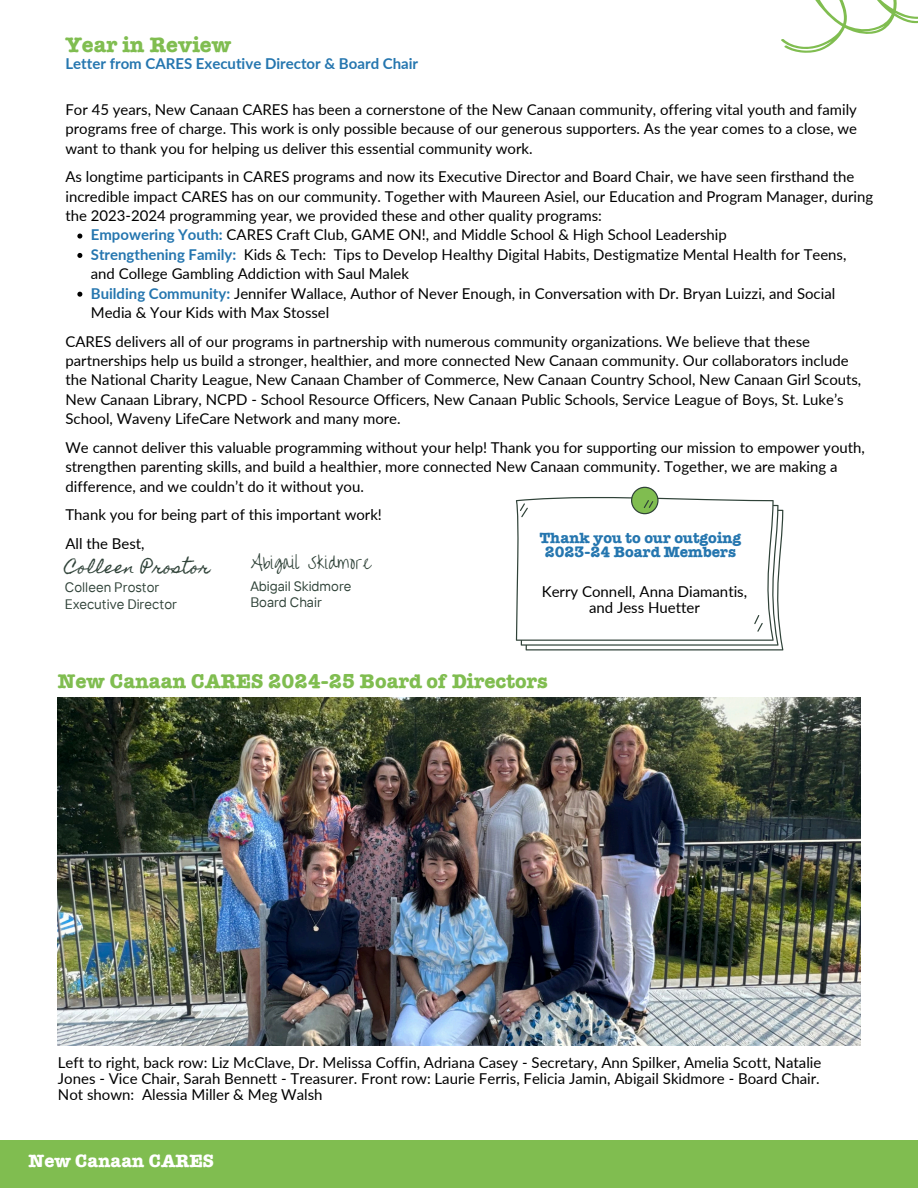
<style>
.page{position:relative;width:918px;height:1188px;background:#fff}
.page>*{position:absolute;margin:0;border:0;box-sizing:border-box;transform-origin:0 0}
.t1{font:700 21.15px "American Typewriter ITC Pro";color:#80bd50}
.t2{font:700 19.95px "American Typewriter ITC Pro";color:#80bd50}
.t3{font:700 18px "American Typewriter ITC Pro";color:#fff}
.t4{font:16.35px "Overthe Rainbow";letter-spacing:.02em;color:#2f4238}
.t5{font:16.35px "Homemade Apple";letter-spacing:.02em;color:#2f4238}
.t6{font:15px/19.4px "Lato";color:#000}
.t7{font:700 15px "Lato";color:#2576af}
.t8{font:700 15px/14.7px "American Typewriter ITC Pro";color:#2576af;text-align:center}
.t9{font:13.65px "TT Interphases";color:#2f4238}
.s1{font-weight:700;color:#2576af}
</style>
<div class="page">
<div style="left:0;top:1140px;width:918px;height:48px;background:#80bd50"></div>
<svg style="left:781px;top:0;width:137px;height:53px"></svg>
<img style="left:58px;top:698px;width:802px;height:347px">
<svg style="left:516px;top:487px;width:267px;height:163px"></svg>
<svg style="left:77px;top:234px;width:5px;height:5px"></svg>
<svg style="left:77px;top:253px;width:5px;height:5px"></svg>
<svg style="left:77px;top:292px;width:5px;height:5px"></svg>
<p class="t1" style="left:66px;top:37px;width:167px">Year in Review</p>
<p class="t7" style="left:66px;top:54px;width:354px">Letter from CARES Executive Director &amp; Board Chair</p>
<h4 class="t6" style="left:66px;top:99px;width:793px;text-align:justify">For 45 years, New Canaan CARES has been a cornerstone of the New Canaan community, offering vital youth and family programs free of charge. This work is only possible because of our generous supporters. As the year comes to a close, we want to thank you for helping us deliver this essential community work.</h4>
<p class="t6" style="left:66px;top:167px;width:809px">As longtime participants in CARES programs and now its Executive Director and Board Chair, we have seen firsthand the incredible impact CARES has on our community. Together with Maureen Asiel, our Education and Program Manager, during the 2023-2024 programming year, we provided these and other quality programs:</p>
<p class="t6" style="left:91px;top:225px;width:638px"><span class="s1">Empowering Youth:</span> CARES Craft Club, GAME ON!, and Middle School &amp; High School Leadership</p>
<p class="t7" style="left:91px;top:245px;width:147px">Strengthening Family:</p>
<p class="t6" style="left:91px;top:244px;width:757px;text-indent:153px">Kids &amp; Tech: Tips to Develop Healthy Digital Habits, Destigmatize Mental Health for Teens, and College Gambling Addiction with Saul Malek<br><span class="s1">Building Community:</span> Jennifer Wallace, Author of Never Enough, in Conversation with Dr. Bryan Luizzi, and Social</p>
<p class="t6" style="left:66px;top:298px;width:746px;line-height:28.8px;text-indent:25px">Media &amp; Your Kids with Max Stossel<br>CARES delivers all of our programs in partnership with numerous community organizations. We believe that these</p>
<p class="t6" style="left:66px;top:351px;width:797px">partnerships help us build a stronger, healthier, and more connected New Canaan community. Our collaborators include the National Charity League, New Canaan Chamber of Commerce, New Canaan Country School, New Canaan Girl Scouts, New Canaan Library, NCPD - School Resource Officers, New Canaan Public Schools, Service League of Boys, St. Luke’s School, Waveny LifeCare Network and many more.</p>
<p class="t6" style="left:66px;top:437px;width:801px">We cannot deliver this valuable programming without your help! Thank you for supporting our mission to empower youth,</p>
<p class="t6" style="left:66px;top:457px;width:774px">strengthen parenting skills, and build a healthier, more connected New Canaan community. Together, we are making a difference, and we couldn’t do it without you.</p>
<p class="t6" style="left:66px;top:505px;width:318px">Thank you for being part of this important work!</p>
<p class="t6" style="left:66px;top:534px;width:81px">All the Best,</p>
<p class="t9" style="left:65px;top:579px;width:96px">Colleen Prostor</p>
<p class="t9" style="left:65px;top:595px;width:113px">Executive Director</p>
<p class="t8" style="left:540px;top:532px;width:203px">Thank you to our outgoing<br>2023-24 Board Members</p>
<p class="t6" style="left:542px;top:584px;width:207px;line-height:15.8px;text-align:center">Kerry Connell, Anna Diamantis, and Jess Huetter</p>
<h3 class="t4" style="left:250px;top:554px;width:122px">Abigail Skidmore</h3>
<p class="t5" style="left:65px;top:557px;width:147px">Colleen Prostor</p>
<h4 class="t9" style="left:250px;top:577px;width:103px">Abigail Skidmore</h4>
<p class="t9" style="left:250px;top:593px;width:73px">Board Chair</p>
<h3 class="t2" style="left:58px;top:674px;width:492px">New Canaan CARES 2024-25 Board of Directors</h3>
<p class="t6" style="left:58px;top:1055px;width:765px;line-height:15.8px">Left to right, back row: Liz McClave, Dr. Melissa Coffin, Adriana Casey - Secretary, Ann Spilker, Amelia Scott, Natalie<br>Jones - Vice Chair, Sarah Bennett - Treasurer. Front row: Laurie Ferris, Felicia Jamin, Abigail Skidmore - Board Chair.</p>
<p class="t6" style="left:58px;top:1084px;width:266px">Not shown: Alessia Miller &amp; Meg Walsh</p>
<h1 class="t3" style="left:29px;top:1155px;width:187px">New Canaan CARES</h1>
</div>
